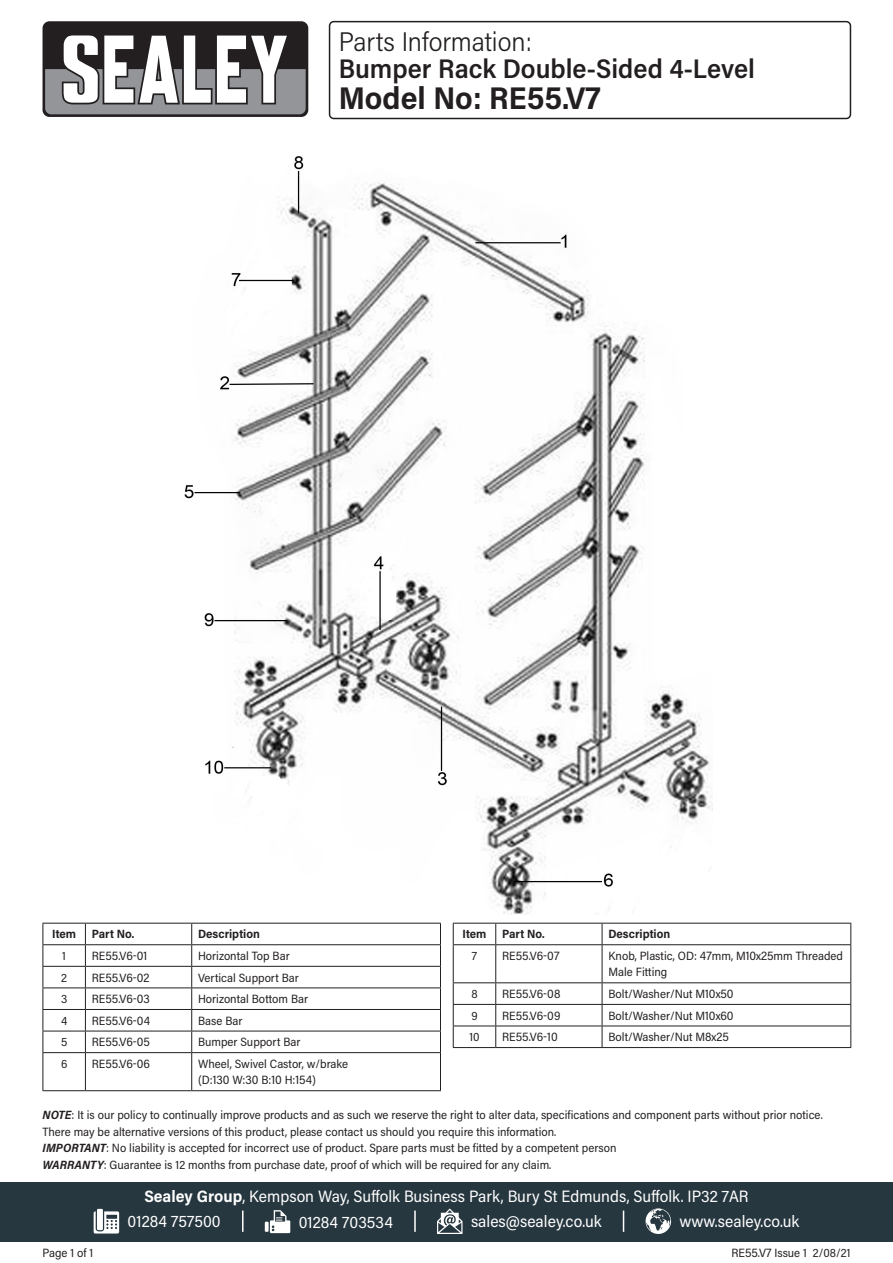
<style>
.page{position:relative;width:893px;height:1263px;background:#fff}
.page>*{position:absolute;margin:0;border:0;box-sizing:border-box;transform-origin:0 0}
.Model_Number{font:700 31.5px "Acumin Pro Semi Cond";color:#231f20}
.Product_Description{font:600 27px "Acumin Pro Semi Cond";color:#231f20}
.Parts_Information{font:300 27px "Acumin Pro Semi Cond";color:#231f20}
.Address{font:16.5px "Acumin Pro Semi Cond";color:#fff}
.Contact_Info{font:16.5px "Acumin Pro Semi Cond";color:#fff}
.Disclaimer{font:12px/16.5px "Acumin Pro Semi Cond";color:#231f20}
.Table_Body{font:12px/16.5px "Acumin Pro Semi Cond";color:#231f20}
.Part_No__Body{font:12px "Acumin Pro Semi Cond";color:#231f20}
.Part_Description_HDR{font:700 12px "Acumin Pro Semi Cond";color:#231f20}
.Document_Info{font:12px "Acumin Pro Semi Cond";color:#231f20}
.Item_Body{font:12px "Acumin Pro Semi Cond";color:#231f20}
.Item_HDR{font:700 12px "Acumin Pro Semi Cond";letter-spacing:-.005em;color:#231f20}
.s1{font-weight:700;font-style:italic}
.s2{font-weight:700}
</style>
<div class="page">
<div style="left:43px;top:21px;width:265px;height:96px;background:#231f20;border-radius:7px"></div>
<svg style="left:45px;top:35px;width:261px;height:79px"></svg>
<div style="left:0;top:1182px;width:893px;height:60px;background:#27373f"></div>
<svg style="left:94px;top:1211px;width:25px;height:22px"></svg>
<div style="left:97px;top:1209px;width:6px;height:21px;background:#fff"></div>
<svg style="left:265px;top:1222px;width:4px;height:10px"></svg>
<svg style="left:270px;top:1210px;width:20px;height:23px"></svg>
<svg style="left:437px;top:1208px;width:25px;height:26px"></svg>
<svg style="left:645px;top:1208px;width:26px;height:26px"></svg>
<hr style="left:242px;top:1210px;width:2px;height:22px;background:#fff">
<svg style="left:623px;top:1210px;width:1px;height:22px"></svg>
<hr style="left:414px;top:1210px;width:2px;height:22px;background:#fff">
<div style="left:329px;top:21px;width:522px;height:98px;border:2px solid #231f20;border-radius:4px"></div>
<hr style="left:43px;top:923px;width:42px;height:1px;background:#231f20">
<hr style="left:85px;top:923px;width:107px;height:1px;background:#231f20">
<hr style="left:192px;top:923px;width:249px;height:1px;background:#231f20">
<hr style="left:43px;top:944px;width:42px;height:1px;background:#231f20">
<hr style="left:85px;top:944px;width:107px;height:1px;background:#231f20">
<hr style="left:192px;top:944px;width:249px;height:1px;background:#231f20">
<hr style="left:43px;top:966px;width:42px;height:1px;background:#231f20">
<hr style="left:85px;top:966px;width:107px;height:1px;background:#231f20">
<hr style="left:192px;top:966px;width:249px;height:1px;background:#231f20">
<hr style="left:43px;top:987px;width:42px;height:1px;background:#231f20">
<hr style="left:85px;top:987px;width:107px;height:1px;background:#231f20">
<hr style="left:192px;top:987px;width:249px;height:1px;background:#231f20">
<hr style="left:43px;top:1009px;width:42px;height:1px;background:#231f20">
<hr style="left:85px;top:1009px;width:107px;height:1px;background:#231f20">
<hr style="left:192px;top:1009px;width:249px;height:1px;background:#231f20">
<hr style="left:43px;top:1031px;width:42px;height:1px;background:#231f20">
<svg style="left:43px;top:923px;width:1px;height:129px"></svg>
<hr style="left:85px;top:1031px;width:107px;height:1px;background:#231f20">
<svg style="left:85px;top:923px;width:1px;height:129px"></svg>
<hr style="left:192px;top:1031px;width:249px;height:1px;background:#231f20">
<svg style="left:191px;top:923px;width:1px;height:129px"></svg>
<svg style="left:440px;top:923px;width:1px;height:129px"></svg>
<hr style="left:43px;top:1052px;width:42px;height:1px;background:#231f20">
<hr style="left:43px;top:1053px;width:1px;height:37px;background:#231f20">
<hr style="left:85px;top:1052px;width:107px;height:1px;background:#231f20">
<hr style="left:85px;top:1053px;width:1px;height:37px;background:#231f20">
<hr style="left:192px;top:1052px;width:249px;height:1px;background:#231f20">
<hr style="left:191px;top:1053px;width:1px;height:37px;background:#231f20">
<hr style="left:440px;top:1053px;width:1px;height:37px;background:#231f20">
<hr style="left:43px;top:1090px;width:42px;height:1px;background:#231f20">
<hr style="left:85px;top:1090px;width:107px;height:1px;background:#231f20">
<hr style="left:192px;top:1090px;width:249px;height:1px;background:#231f20">
<hr style="left:453px;top:923px;width:43px;height:1px;background:#231f20">
<svg style="left:453px;top:923px;width:1px;height:21px"></svg>
<hr style="left:496px;top:923px;width:106px;height:1px;background:#231f20">
<svg style="left:495px;top:923px;width:1px;height:21px"></svg>
<hr style="left:602px;top:923px;width:249px;height:1px;background:#231f20">
<svg style="left:602px;top:923px;width:1px;height:21px"></svg>
<svg style="left:850px;top:923px;width:1px;height:21px"></svg>
<hr style="left:453px;top:944px;width:43px;height:1px;background:#231f20">
<hr style="left:453px;top:945px;width:1px;height:37px;background:#231f20">
<hr style="left:496px;top:944px;width:106px;height:1px;background:#231f20">
<hr style="left:495px;top:945px;width:1px;height:37px;background:#231f20">
<hr style="left:602px;top:944px;width:249px;height:1px;background:#231f20">
<hr style="left:602px;top:945px;width:1px;height:37px;background:#231f20">
<hr style="left:850px;top:945px;width:1px;height:37px;background:#231f20">
<hr style="left:453px;top:982px;width:43px;height:1px;background:#231f20">
<hr style="left:496px;top:982px;width:106px;height:1px;background:#231f20">
<hr style="left:602px;top:982px;width:249px;height:1px;background:#231f20">
<hr style="left:453px;top:1004px;width:43px;height:1px;background:#231f20">
<hr style="left:496px;top:1004px;width:106px;height:1px;background:#231f20">
<hr style="left:602px;top:1004px;width:249px;height:1px;background:#231f20">
<hr style="left:453px;top:1025px;width:43px;height:1px;background:#231f20">
<svg style="left:453px;top:983px;width:1px;height:64px"></svg>
<hr style="left:496px;top:1025px;width:106px;height:1px;background:#231f20">
<svg style="left:495px;top:983px;width:1px;height:64px"></svg>
<hr style="left:602px;top:1025px;width:249px;height:1px;background:#231f20">
<svg style="left:602px;top:983px;width:1px;height:64px"></svg>
<svg style="left:850px;top:983px;width:1px;height:64px"></svg>
<hr style="left:453px;top:1047px;width:43px;height:1px;background:#231f20">
<hr style="left:496px;top:1047px;width:106px;height:1px;background:#231f20">
<hr style="left:602px;top:1047px;width:249px;height:1px;background:#231f20">
<img style="left:184px;top:156px;width:528px;height:759px">
<p class="Parts_Information" style="left:339px;top:23px;width:195px">Parts Information:</p>
<p class="Product_Description" style="left:339px;top:49px;width:418px">Bumper Rack Double-Sided 4-Level</p>
<p class="Model_Number" style="left:339px;top:76px;width:263px">Model No: RE55.V7</p>
<p class="Item_HDR" style="left:52px;top:926px;width:25px">Item</p>
<p class="Part_Description_HDR" style="left:92px;top:926px;width:44px">Part No.</p>
<p class="Part_Description_HDR" style="left:198px;top:926px;width:63px">Description</p>
<p class="Item_Body" style="left:62px;top:947px;width:5px">1</p>
<p class="Part_No__Body" style="left:92px;top:947px;width:57px">RE55.V6-01</p>
<p class="Table_Body" style="left:198px;top:947px;width:93px">Horizontal Top Bar</p>
<p class="Item_Body" style="left:61px;top:969px;width:7px">2</p>
<p class="Part_No__Body" style="left:92px;top:969px;width:59px">RE55.V6-02</p>
<p class="Table_Body" style="left:198px;top:968px;width:102px">Vertical Support Bar</p>
<p class="Item_Body" style="left:61px;top:990px;width:8px">3</p>
<p class="Part_No__Body" style="left:92px;top:990px;width:60px">RE55.V6-03</p>
<p class="Table_Body" style="left:198px;top:990px;width:112px">Horizontal Bottom Bar</p>
<p class="Item_Body" style="left:61px;top:1012px;width:8px">4</p>
<p class="Part_No__Body" style="left:92px;top:1012px;width:60px">RE55.V6-04</p>
<p class="Table_Body" style="left:198px;top:1012px;width:46px">Base Bar</p>
<p class="Item_Body" style="left:61px;top:1034px;width:8px">5</p>
<p class="Part_No__Body" style="left:92px;top:1034px;width:60px">RE55.V6-05</p>
<p class="Table_Body" style="left:198px;top:1033px;width:104px">Bumper Support Bar</p>
<p class="Item_Body" style="left:61px;top:1055px;width:8px">6</p>
<p class="Part_No__Body" style="left:92px;top:1055px;width:60px">RE55.V6-06</p>
<p class="Table_Body" style="left:198px;top:1055px;width:152px">Wheel, Swivel Castor, w/brake</p>
<p class="Table_Body" style="left:198px;top:1071px;width:119px">(D:130 W:30 B:10 H:154)</p>
<p class="Item_HDR" style="left:463px;top:926px;width:25px">Item</p>
<p class="Part_Description_HDR" style="left:502px;top:926px;width:44px">Part No.</p>
<p class="Part_Description_HDR" style="left:608px;top:926px;width:63px">Description</p>
<p class="Item_Body" style="left:472px;top:947px;width:7px">7</p>
<p class="Part_No__Body" style="left:502px;top:947px;width:59px">RE55.V6-07</p>
<p class="Table_Body" style="left:608px;top:947px;width:236px">Knob, Plastic, OD: 47mm, M10x25mm Threaded<br>Male Fitting</p>
<p class="Item_Body" style="left:471px;top:985px;width:8px">8</p>
<p class="Part_No__Body" style="left:502px;top:985px;width:60px">RE55.V6-08</p>
<p class="Table_Body" style="left:608px;top:985px;width:127px">Bolt/Washer/Nut M10x50</p>
<p class="Item_Body" style="left:471px;top:1007px;width:8px">9</p>
<p class="Part_No__Body" style="left:502px;top:1007px;width:60px">RE55.V6-09</p>
<p class="Table_Body" style="left:608px;top:1007px;width:127px">Bolt/Washer/Nut M10x60</p>
<p class="Item_Body" style="left:469px;top:1029px;width:12px">10</p>
<p class="Part_No__Body" style="left:502px;top:1029px;width:57px">RE55.V6-10</p>
<p class="Table_Body" style="left:608px;top:1028px;width:122px">Bolt/Washer/Nut M8x25</p>
<p class="Disclaimer" style="left:43px;top:1106px;width:782px"><span class="s1">NOTE</span>: It is our policy to continually improve products and as such we reserve the right to alter data, specifications and component parts without prior notice.<br>There may be alternative versions of this product, please contact us should you require this information.</p>
<p class="Disclaimer" style="left:43px;top:1139px;width:575px"><span class="s1">IMPORTANT</span>: No liability is accepted for incorrect use of product. Spare parts must be fitted by a competent person</p>
<p class="Disclaimer" style="left:43px;top:1156px;width:510px"><span class="s1">WARRANTY</span>: Guarantee is 12 months from purchase date, proof of which will be required for any claim.</p>
<p class="Document_Info" style="left:43px;top:1244px;width:52px">Page 1 of 1</p>
<p class="Address" style="left:144px;top:1185px;width:606px"><span class="s2">Sealey Group</span>, Kempson Way, Suffolk Business Park, Bury St Edmunds, Suffolk. IP32 7AR</p>
<p class="Contact_Info" style="left:128px;top:1210px;width:95px">01284 757500</p>
<p class="Contact_Info" style="left:299px;top:1210px;width:96px">01284 703534</p>
<p class="Contact_Info" style="left:471px;top:1210px;width:132px">sales@sealey.co.uk</p>
<p class="Contact_Info" style="left:680px;top:1210px;width:121px">www.sealey.co.uk</p>
<p class="Document_Info" style="left:731px;top:1244px;width:121px">RE55.V7 Issue 1 2/08/21</p>
</div>
